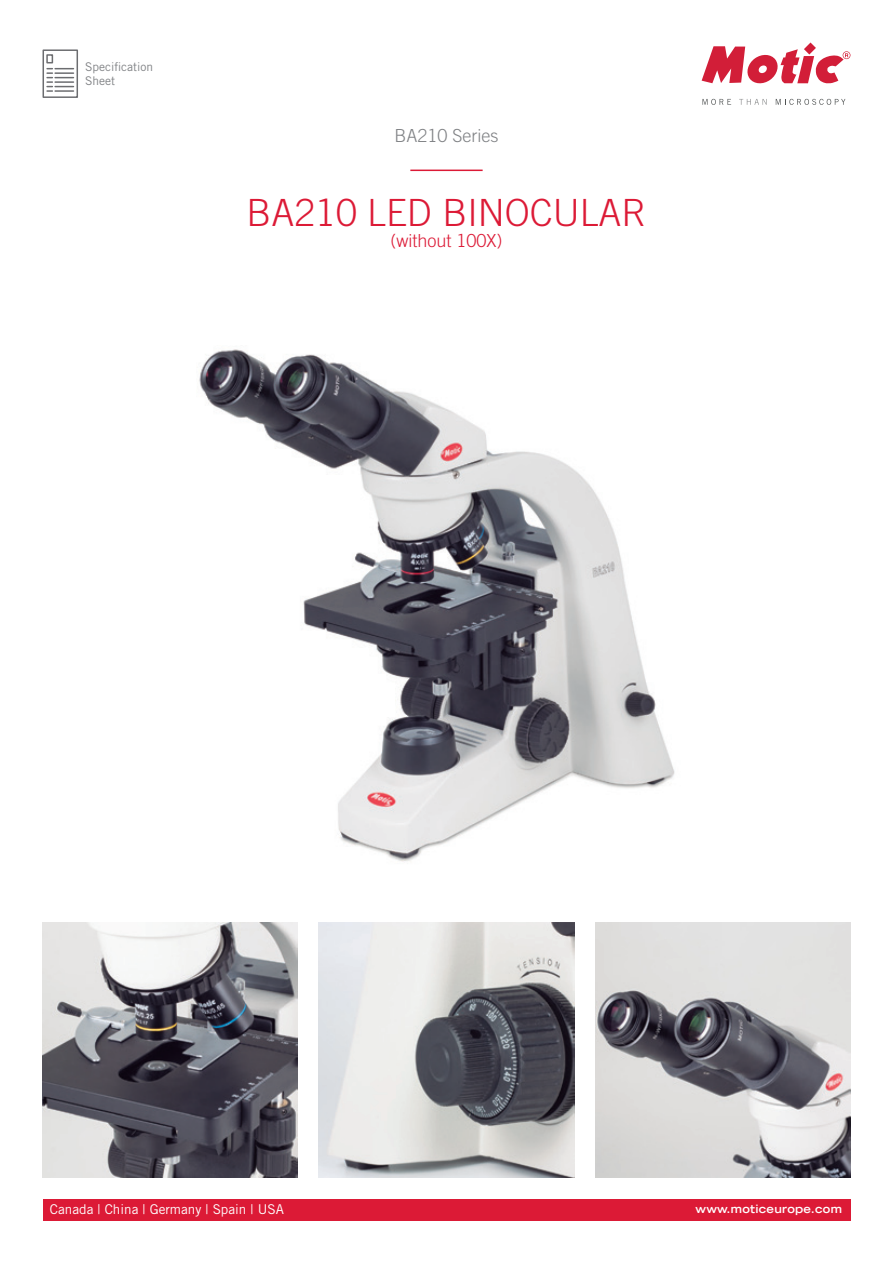
<style>
.page{position:relative;width:893px;height:1263px;background:#fff}
.page>*{position:absolute;margin:0;border:0;box-sizing:border-box;transform-origin:0 0}
.t1{font:300 37.5px "Trade Gothic";color:#dc1a36}
.t2{font:300 18px "Trade Gothic";color:#dc1a36}
.t3{font:300 18px "Trade Gothic";color:#808285}
.t4{font:13.5px "Trade Gothic";color:#fff}
.t5{font:12px/14.4px "Trade Gothic";color:#808285}
.t6{font:700 expanded 11.25px "Trade Gothic LH";letter-spacing:.025em;color:#fff}
</style>
<div class="page">
<svg style="left:702px;top:43px;width:148px;height:41px"></svg>
<svg style="left:702px;top:99px;width:29px;height:6px"></svg>
<svg style="left:739px;top:99px;width:28px;height:6px"></svg>
<svg style="left:776px;top:99px;width:69px;height:6px"></svg>
<div style="left:43px;top:1199px;width:807px;height:21px;background:#dc1a36"></div>
<hr style="left:410px;top:170px;width:73px;height:1px;background:#dc1a36">
<svg style="left:42px;top:49px;width:36px;height:49px"></svg>
<img style="left:595px;top:922px;width:255px;height:256px">
<img style="left:199px;top:349px;width:476px;height:513px">
<img style="left:319px;top:922px;width:255px;height:256px">
<img style="left:43px;top:922px;width:255px;height:256px">
<p class="t5" style="left:85px;top:59px;width:70px">Specification<br>Sheet</p>
<h2 class="t3" style="left:394px;top:125px;width:106px">BA210 Series</h2>
<h1 class="t1" style="left:246px;top:190px;width:402px">BA210 LED BINOCULAR</h1>
<h2 class="t2" style="left:390px;top:230px;width:114px">(without 100X)</h2>
<p class="t4" style="left:50px;top:1201px;width:235px">Canada | China | Germany | Spain | USA</p>
<p class="t6" style="left:695px;top:1201px;width:148px">www.moticeurope.com</p>
</div>
